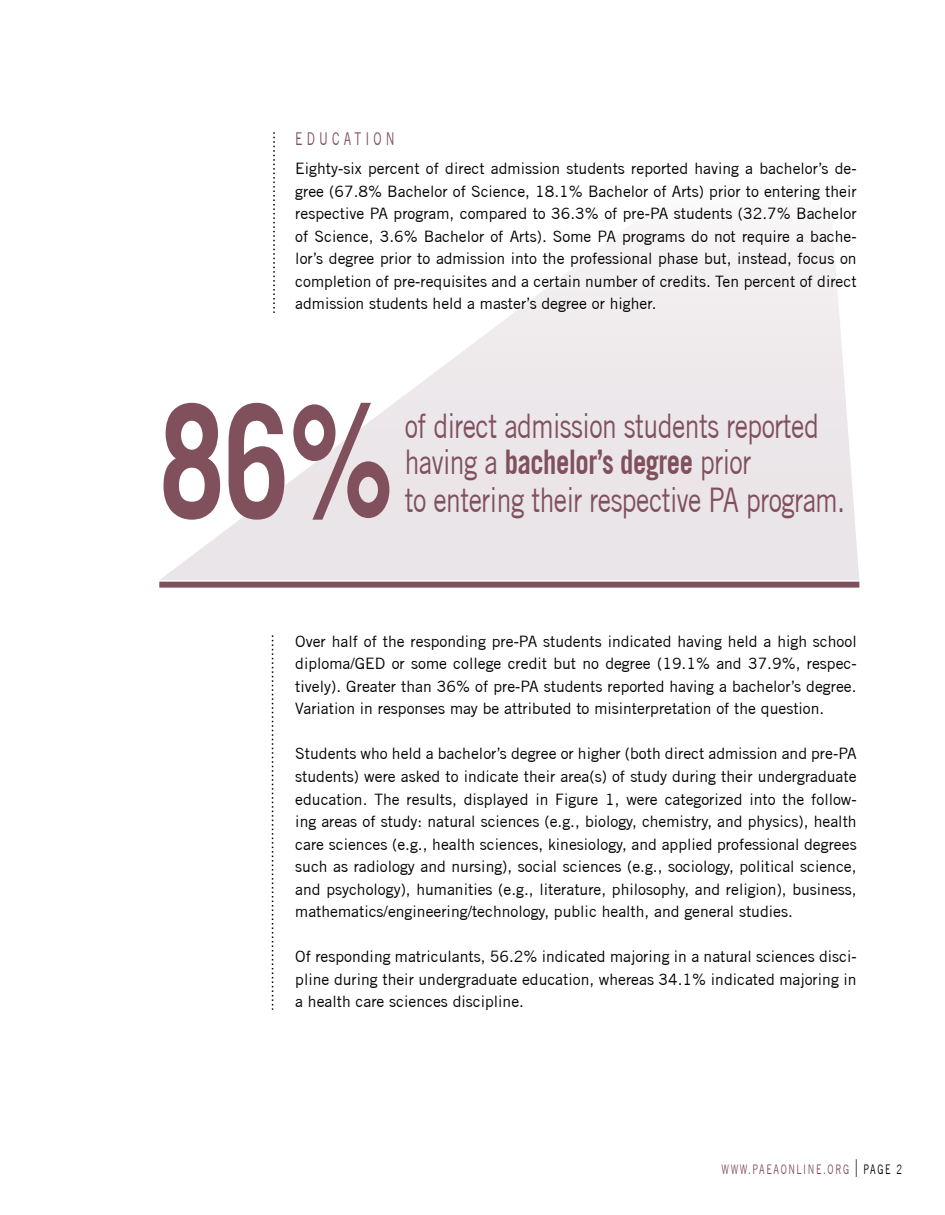
<style>
.page{position:relative;width:945px;height:1215px;background:#fff}
.page>*{position:absolute;margin:0;border:0;box-sizing:border-box;transform-origin:0 0}
.t1{font:700 157.5px "Trade Gothic";color:#80505d;scale:.74 1}
.t2{font:33.9px/36.8px "Trade Gothic";letter-spacing:-.02em;color:#80505d;scale:.78 1}
.t3{font:17.7px "Trade Gothic";letter-spacing:.34em;color:#80505d;scale:.69 1}
.t4{font:15.75px/22.5px "Trade Gothic";color:#000;text-align:justify}
.t5{font:13.2px "Trade Gothic";letter-spacing:.17em;color:#80505d;scale:.69 1}
.s1{font-weight:700}
.s2{font-size:24.75px;color:#000}
.s3{color:#000}
</style>
<div class="page">
<svg style="left:160px;top:236px;width:699px;height:344px"></svg>
<div style="left:159px;top:582px;width:700px;height:6px;background:#80505d"></div>
<svg style="left:272px;top:635px;width:1px;height:375px"></svg>
<svg style="left:273px;top:132px;width:2px;height:181px"></svg>
<p class="t3" style="left:295px;top:128px;width:146px">EDUCATION</p>
<p class="t4" style="left:295px;top:157px;width:563px">Eighty-six percent of direct admission students reported having a bachelor’s de&shy;gree (67.8% Bachelor of Science, 18.1% Bachelor of Arts) prior to entering their respective PA program, compared to 36.3% of pre-PA students (32.7% Bachelor of Science, 3.6% Bachelor of Arts). Some PA programs do not require a bache&shy;lor’s degree prior to admission into the professional phase but, instead, focus on completion of pre-requisites and a certain number of credits. Ten percent of direct admission students held a master’s degree or higher.</p>
<h1 class="t1" style="left:159px;top:365px;width:318px">86%</h1>
<h2 class="t2" style="left:405px;top:407px;width:566px">of direct admission students reported having a <span class="s1">bachelor’s degree</span> prior<br>to entering their respective PA program.</h2>
<p class="t4" style="left:295px;top:630px;width:563px">Over half of the responding pre-PA students indicated having held a high school diploma/GED or some college credit but no degree (19.1% and 37.9%, respec&shy;tively). Greater than 36% of pre-PA students reported having a bachelor’s degree.<br>Variation in responses may be attributed to misinterpretation of the question.</p>
<p class="t4" style="left:295px;top:742px;width:563px">Students who held a bachelor’s degree or higher (both direct admission and pre-PA students) were asked to indicate their area(s) of study during their undergraduate education. The results, displayed in Figure 1, were categorized into the follow&shy;ing areas of study: natural sciences (e.g., biology, chemistry, and physics), health care sciences (e.g., health sciences, kinesiology, and applied professional degrees such as radiology and nursing), social sciences (e.g., sociology, political science, and psychology), humanities (e.g., literature, philosophy, and religion), business, mathematics/engineering/technology, public health, and general studies.</p>
<p class="t4" style="left:295px;top:945px;width:563px">Of responding matriculants, 56.2% indicated majoring in a natural sciences disci&shy;pline during their undergraduate education, whereas 34.1% indicated majoring in a health care sciences discipline.</p>
<p class="t5" style="left:721px;top:1162px;width:263px">WWW.PAEAONLINE.ORG <span class="s2">l</span> <span class="s3">PAGE 2</span></p>
</div>
